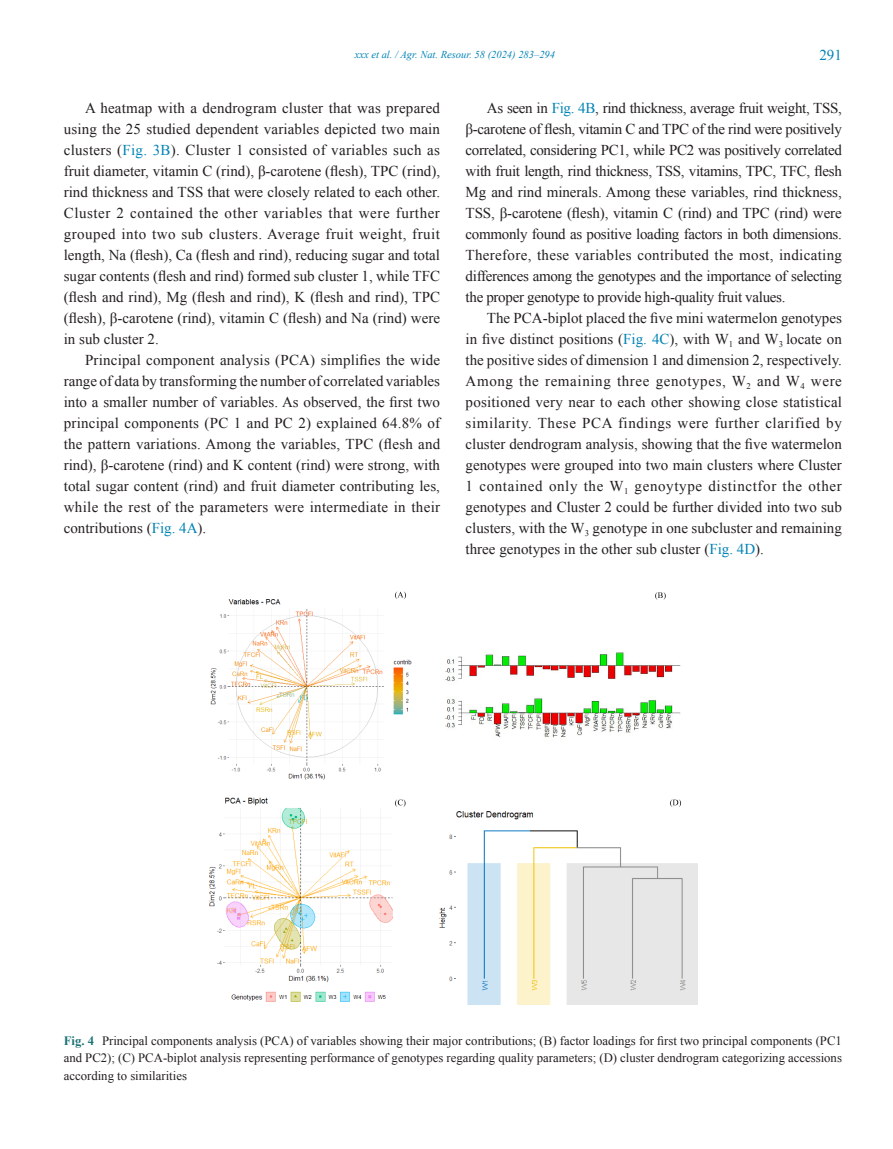
<style>
.page{position:relative;width:893px;height:1149px;background:#fff}
.page>*{position:absolute;margin:0;border:0;box-sizing:border-box;transform-origin:0 0}
._1_text_10{font:15px/21px "Times New Roman";color:#231f20;text-align:justify}
.t1{font:15px "Times New Roman";color:#0083b6}
._2_fig_8_5{font:12.75px/17.9px "Times New Roman";color:#231f20;text-align:justify}
.t2{font:italic 10.5px "Times New Roman";color:#0083b6}
.s1{color:#0083b6}
.s2{font-weight:700;color:#1f7377}
</style>
<div class="page">
<img style="left:209px;top:591px;width:488px;height:413px">
<p class="t2" style="left:355px;top:47px;width:202px">xxx et al. / Agr. Nat. Resour. 58 (2024) 283–294</p>
<p class="t1" style="left:819px;top:44px;width:24px">291</p>
<p class="_1_text_10" style="left:64px;top:96px;width:378px;text-indent:21px">A heatmap with a dendrogram cluster that was prepared using the 25 studied dependent variables depicted two main clusters (<span class="s1">Fig. 3B</span>). Cluster 1 consisted of variables such as fruit diameter, vitamin C (rind), β-carotene (flesh), TPC (rind), rind thickness and TSS that were closely related to each other.<br>Cluster 2 contained the other variables that were further grouped into two sub clusters. Average fruit weight, fruit length, Na (flesh), Ca (flesh and rind), reducing sugar and total sugar contents (flesh and rind) formed sub cluster 1, while TFC (flesh and rind), Mg (flesh and rind), K (flesh and rind), TPC (flesh), β-carotene (rind), vitamin C (flesh) and Na (rind) were in sub cluster 2.</p>
<p class="_1_text_10" style="left:64px;top:348px;width:378px;text-indent:21px">Principal component analysis (PCA) simplifies the wide range of data by transforming the number of correlated variables into a smaller number of variables. As observed, the first two principal components (PC 1 and PC 2) explained 64.8% of the pattern variations. Among the variables, TPC (flesh and rind), β-carotene (rind) and K content (rind) were strong, with total sugar content (rind) and fruit diameter contributing les, while the rest of the parameters were intermediate in their contributions (<span class="s1">Fig. 4A</span>).</p>
<p class="_1_text_10" style="left:466px;top:96px;width:378px;text-indent:21px">As seen in <span class="s1">Fig. 4B</span>, rind thickness, average fruit weight, TSS, β-carotene of flesh, vitamin C and TPC of the rind were positively correlated, considering PC1, while PC2 was positively correlated with fruit length, rind thickness, TSS, vitamins, TPC, TFC, flesh Mg and rind minerals. Among these variables, rind thickness, TSS, β-carotene (flesh), vitamin C (rind) and TPC (rind) were commonly found as positive loading factors in both dimensions.<br>Therefore, these variables contributed the most, indicating differences among the genotypes and the importance of selecting the proper genotype to provide high-quality fruit values.</p>
<p class="_1_text_10" style="left:466px;top:306px;width:378px;text-indent:21px">The PCA-biplot placed the five mini watermelon genotypes in five distinct positions (<span class="s1">Fig. 4C</span>), with W<sub>1</sub> and W<sub>3</sub> locate on the positive sides of dimension 1 and dimension 2, respectively.<br>Among the remaining three genotypes, W<sub>2</sub> and W<sub>4</sub> were positioned very near to each other showing close statistical similarity. These PCA findings were further clarified by cluster dendrogram analysis, showing that the five watermelon genotypes were grouped into two main clusters where Cluster 1 contained only the W<sub>1</sub> genoytype distinctfor the other genotypes and Cluster 2 could be further divided into two sub clusters, with the W<sub>3</sub> genotype in one subcluster and remaining three genotypes in the other sub cluster (<span class="s1">Fig. 4D</span>).</p>
<p class="_2_fig_8_5" style="left:64px;top:1030px;width:780px"><span class="s2">Fig. 4</span> Principal components analysis (PCA) of variables showing their major contributions; (B) factor loadings for first two principal components (PC1 and PC2); (C) PCA-biplot analysis representing performance of genotypes regarding quality parameters; (D) cluster dendrogram categorizing accessions according to similarities</p>
</div>
